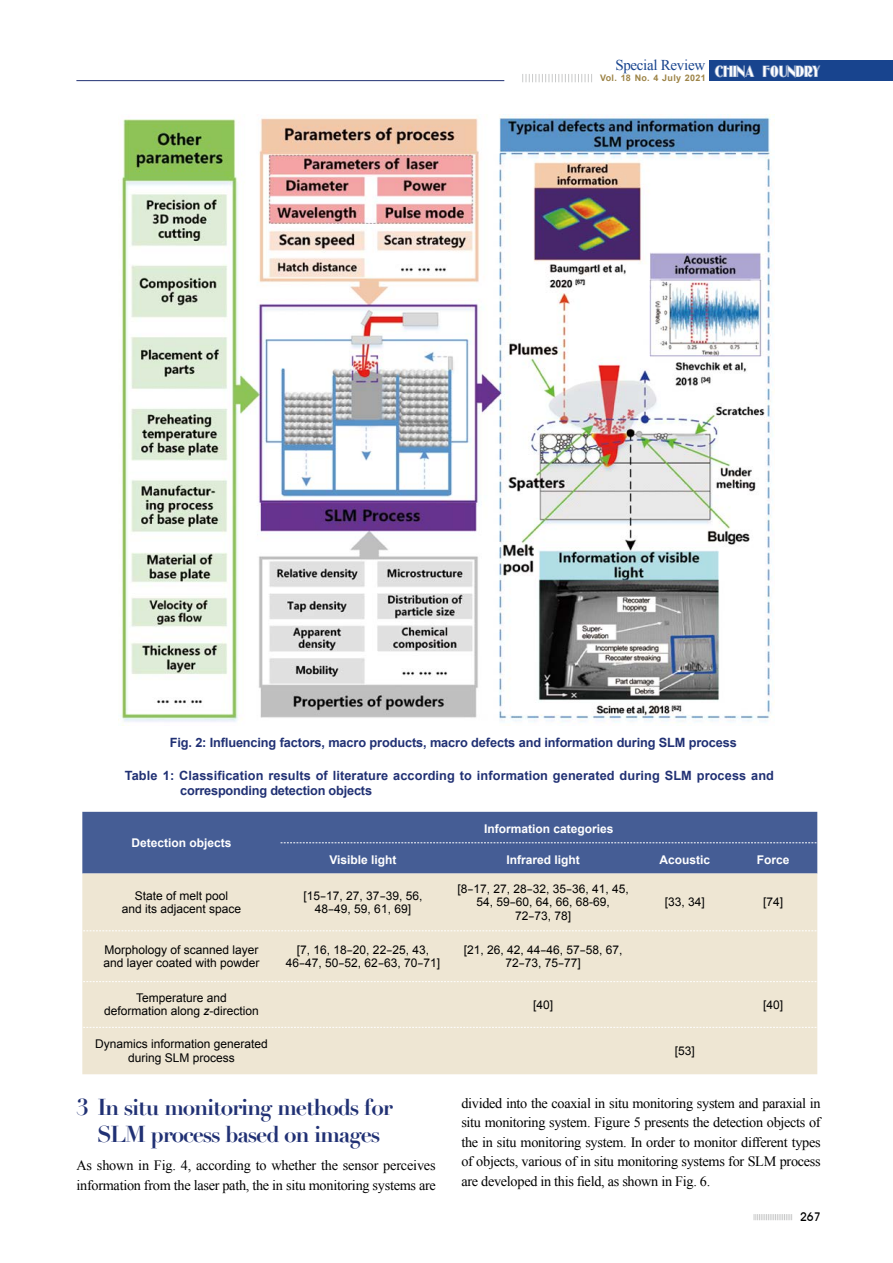
<style>
.page{position:relative;width:893px;height:1263px;background:#fff}
.page>*{position:absolute;margin:0;border:0;box-sizing:border-box;transform-origin:0 0}
.t1{font:700 22.5px/27px "Didot";letter-spacing:-.055em;color:#213174;text-align:center}
.t2{font:15.6px "Oldgate Lane Outline";color:#fff}
.t3{font:15px "Times New Roman";letter-spacing:-.02em;color:#18448e}
.t4{font:14.25px/19.5px "Times New Roman";letter-spacing:-.02em;color:#000}
.t5{font:700 12.75px/15px "Arial";letter-spacing:-.005em;color:#213174}
.t6{font:12px/13.5px "Arial";color:#000;text-align:center}
.t7{font:700 12px "Arial";color:#fff}
.t8{font:500 12px "Avant Garde IT Cby BT";color:#000}
.t9{font:700 9px "Arial";letter-spacing:.03em;color:#9d8447}
.s1{font-style:italic}
</style>
<div class="page">
<svg style="left:754px;top:1214px;width:38px;height:6px"></svg>
<div style="left:709px;top:60px;width:184px;height:21px;background:#18448e"></div>
<svg style="left:522px;top:74px;width:70px;height:8px"></svg>
<hr style="left:76px;top:80px;width:428px;height:1px;background:#213174">
<div style="left:82px;top:873px;width:735px;height:201px;background:#eee6d3"></div>
<div style="left:82px;top:812px;width:735px;height:61px;background:#455d95"></div>
<svg style="left:83px;top:930px;width:734px;height:1px"></svg>
<svg style="left:83px;top:981px;width:734px;height:1px"></svg>
<svg style="left:83px;top:1027px;width:734px;height:1px"></svg>
<img style="left:120px;top:115px;width:654px;height:611px">
<p class="t3" style="left:615px;top:55px;width:91px">Special Review</p>
<p class="t9" style="left:600px;top:72px;width:107px">Vol. 18 No. 4 July 2021</p>
<p class="t2" style="left:715px;top:62px;width:107px">CHINA FOUNDRY</p>
<p class="t5" style="left:170px;top:735px;width:569px">Fig. 2: Influencing factors, macro products, macro defects and information during SLM process</p>
<p class="t5" style="left:180px;top:768px;width:595px;text-indent:-56px">Table 1: Classification results of literature according to information generated during SLM process and corresponding detection objects</p>
<p class="t7" style="left:131px;top:835px;width:102px">Detection objects</p>
<p class="t7" style="left:484px;top:821px;width:131px">Information categories</p>
<p class="t7" style="left:329px;top:852px;width:69px">Visible light</p>
<p class="t7" style="left:506px;top:852px;width:75px">Infrared light</p>
<p class="t7" style="left:660px;top:852px;width:52px">Acoustic</p>
<p class="t7" style="left:757px;top:852px;width:34px">Force</p>
<p class="t6" style="left:122px;top:889px;width:121px">State of melt pool<br>and its adjacent space</p>
<p class="t6" style="left:304px;top:889px;width:120px">[15-17, 27, 37-39, 56,<br>48-49, 59, 61, 69]</p>
<p class="t6" style="left:457px;top:882px;width:173px">[8-17, 27, 28-32, 35-36, 41, 45,<br>54, 59-60, 64, 66, 68-69,<br>72-73, 78]</p>
<p class="t6" style="left:665px;top:895px;width:42px">[33, 34]</p>
<p class="t6" style="left:763px;top:895px;width:22px">[74]</p>
<p class="t6" style="left:103px;top:943px;width:158px;text-align:left">Morphology of scanned layer and layer coated with powder</p>
<p class="t6" style="left:286px;top:943px;width:156px">[7, 16, 18-20, 22-25, 43,<br>46-47, 50-52, 62-63, 70-71]</p>
<p class="t6" style="left:464px;top:943px;width:160px">[21, 26, 42, 44-46, 57-58, 67,<br>72-73, 75-77]</p>
<p class="t6" style="left:104px;top:991px;width:156px">Temperature and deformation along <span class="s1">z</span>-direction</p>
<p class="t6" style="left:533px;top:998px;width:22px">[40]</p>
<p class="t6" style="left:763px;top:998px;width:22px">[40]</p>
<p class="t6" style="left:95px;top:1037px;width:174px">Dynamics information generated during SLM process</p>
<p class="t6" style="left:675px;top:1044px;width:22px">[53]</p>
<h1 class="t1" style="left:76px;top:1094px;width:318px">3 In situ monitoring methods for<br>SLM process based on images</h1>
<p class="t4" style="left:77px;top:1156px;width:361px">As shown in Fig. 4, according to whether the sensor perceives information from the laser path, the in situ monitoring systems are</p>
<p class="t4" style="left:461px;top:1093px;width:361px;text-align:justify">divided into the coaxial in situ monitoring system and paraxial in situ monitoring system. Figure 5 presents the detection objects of the in situ monitoring system. In order to monitor different types of objects, various of in situ monitoring systems for SLM process are developed in this field, as shown in Fig. 6.</p>
<p class="t8" style="left:800px;top:1209px;width:22px">267</p>
</div>
